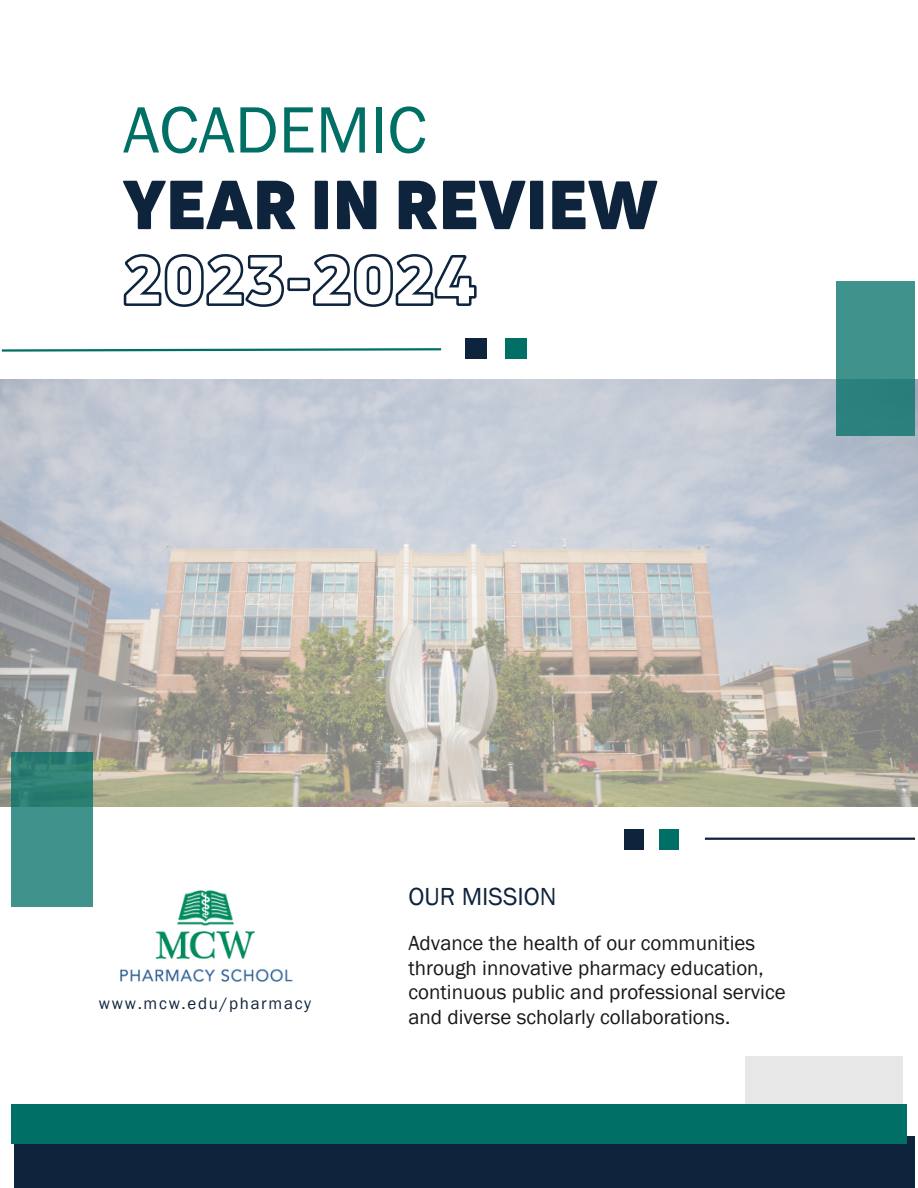
<style>
.page{position:relative;width:918px;height:1188px;background:#fff}
.page>*{position:absolute;margin:0;border:0;box-sizing:border-box;transform-origin:0 0}
.t1{font:900 67.8px "Uni Neue";color:#0e233c}
.t2{font:67.8px "Franklin Gothic";color:#007066}
.t3{font:25.35px "Franklin Gothic";color:#0e233c}
.t4{font:21px/24.8px "Franklin Gothic";color:#191717}
.t5{font:16.95px "Franklin Gothic";letter-spacing:.1em;color:#0e233c}
</style>
<div class="page">
<div style="left:745px;top:1056px;width:157px;height:132px;background:#e7e7e7"></div>
<div style="left:15px;top:1137px;width:900px;height:51px;background:#0e233c"></div>
<div style="left:11px;top:1104px;width:896px;height:39px;background:#007066"></div>
<hr style="left:705px;top:838px;width:210px;height:2px;background:#0e233c">
<svg style="left:1px;top:348px;width:441px;height:4px"></svg>
<div style="left:505px;top:338px;width:22px;height:20px;background:#007066"></div>
<div style="left:465px;top:338px;width:22px;height:20px;background:#0e233c"></div>
<div style="left:624px;top:830px;width:19px;height:20px;background:#0e233c"></div>
<div style="left:659px;top:830px;width:19px;height:20px;background:#007066"></div>
<img style="left:0;top:379px;width:918px;height:428px">
<div style="left:836px;top:281px;width:79px;height:154px;background:linear-gradient(to bottom,#479991,#287f7c)"></div>
<svg style="left:11px;top:753px;width:82px;height:154px;background:#388b83"></svg>
<img style="left:120px;top:890px;width:173px;height:92px">
<svg style="left:123px;top:254px;width:354px;height:53px"></svg>
<h1 class="t2" style="left:123px;top:90px;width:305px">ACADEMIC</h1>
<h1 class="t1" style="left:123px;top:158px;width:536px">YEAR IN REVIEW</h1>
<h3 class="t5" style="left:99px;top:993px;width:214px">www.mcw.edu/pharmacy</h3>
<p class="t3" style="left:408px;top:882px;width:150px">OUR MISSION</p>
<p class="t4" style="left:408px;top:930px;width:379px">Advance the health of our communities through innovative pharmacy education, continuous public and professional service and diverse scholarly collaborations.</p>
</div>
